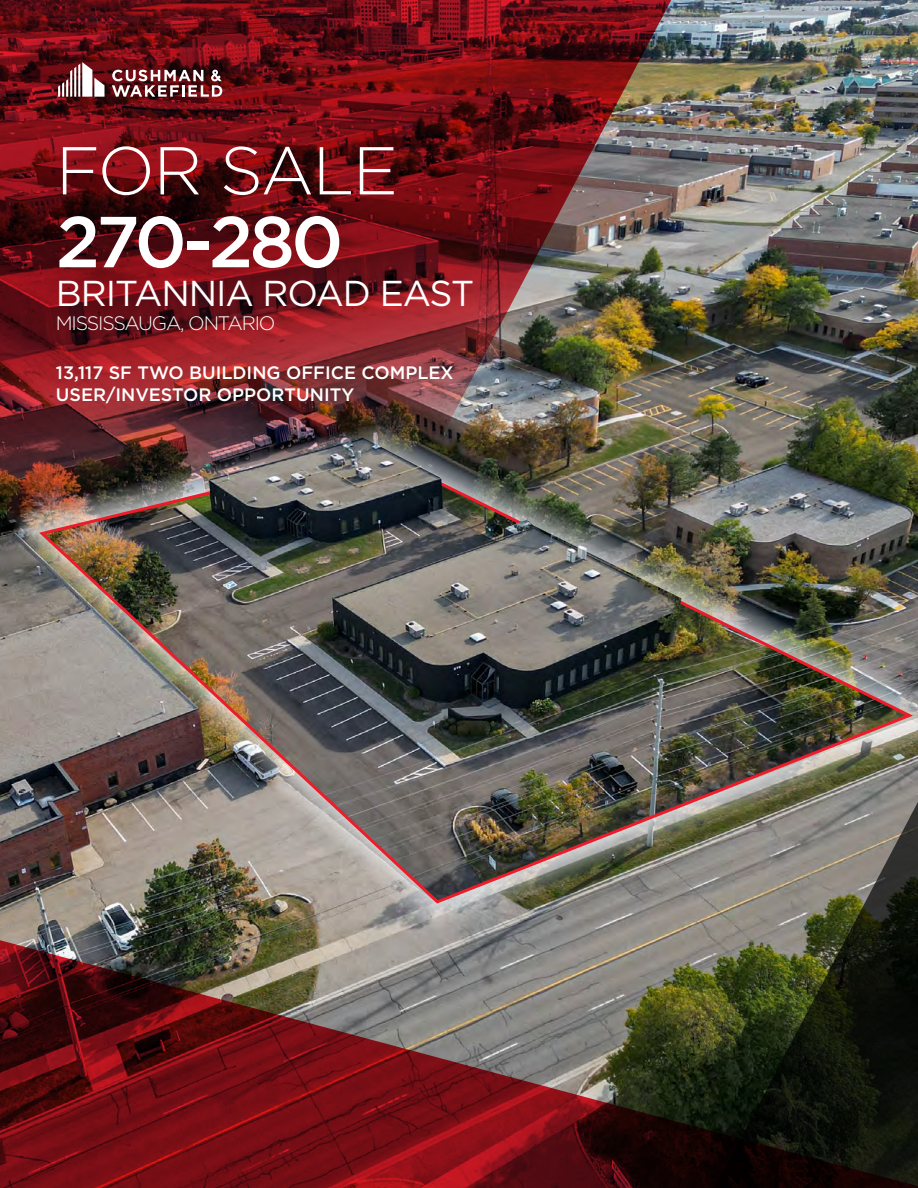
<style>
.page{position:relative;width:918px;height:1188px;background:#fff}
.page>*{position:absolute;margin:0;border:0;box-sizing:border-box;transform-origin:0 0}
.t1{font:500 72px "Gotham";letter-spacing:-.055em;color:#fff}
.t2{font:300 67.5px "Gotham";letter-spacing:-.02em;color:#fff}
.t3{font:36px "Gotham";letter-spacing:-.03em;color:#fff}
.t4{font:300 19.5px "Gotham";letter-spacing:-.06em;color:#fff}
.t5{font:500 18px/21.6px "Gotham";color:#fff}
</style>
<div class="page">
<img style="left:0;top:0;width:918px;height:921px">
<img style="left:0;top:0;width:678px;height:510px">
<svg style="left:58px;top:62px;width:47px;height:35px"></svg>
<svg style="left:112px;top:70px;width:110px;height:27px"></svg>
<img style="left:0;top:921px;width:715px;height:267px">
<svg style="left:715px;top:931px;width:203px;height:257px;background:#1c2010"></svg>
<div style="left:12px;top:424px;width:906px;height:507px;background:#fff;opacity:.75"></div>
<img style="left:36px;top:449px;width:877px;height:456px">
<img style="left:209px;top:437px;width:234px;height:75px">
<img style="left:503px;top:519px;width:178px;height:124px">
<h2 class="t2" style="left:56px;top:128px;width:344px">FOR SALE</h2>
<h1 class="t1" style="left:56px;top:195px;width:289px">270-280</h1>
<h3 class="t3" style="left:56px;top:271px;width:420px">BRITANNIA ROAD EAST</h3>
<p class="t4" style="left:56px;top:311px;width:221px">MISSISSAUGA, ONTARIO</p>
<p class="t5" style="left:56px;top:362px;width:399px">13,117 SF TWO BUILDING OFFICE COMPLEX<br>USER/INVESTOR OPPORTUNITY</p>
</div>
